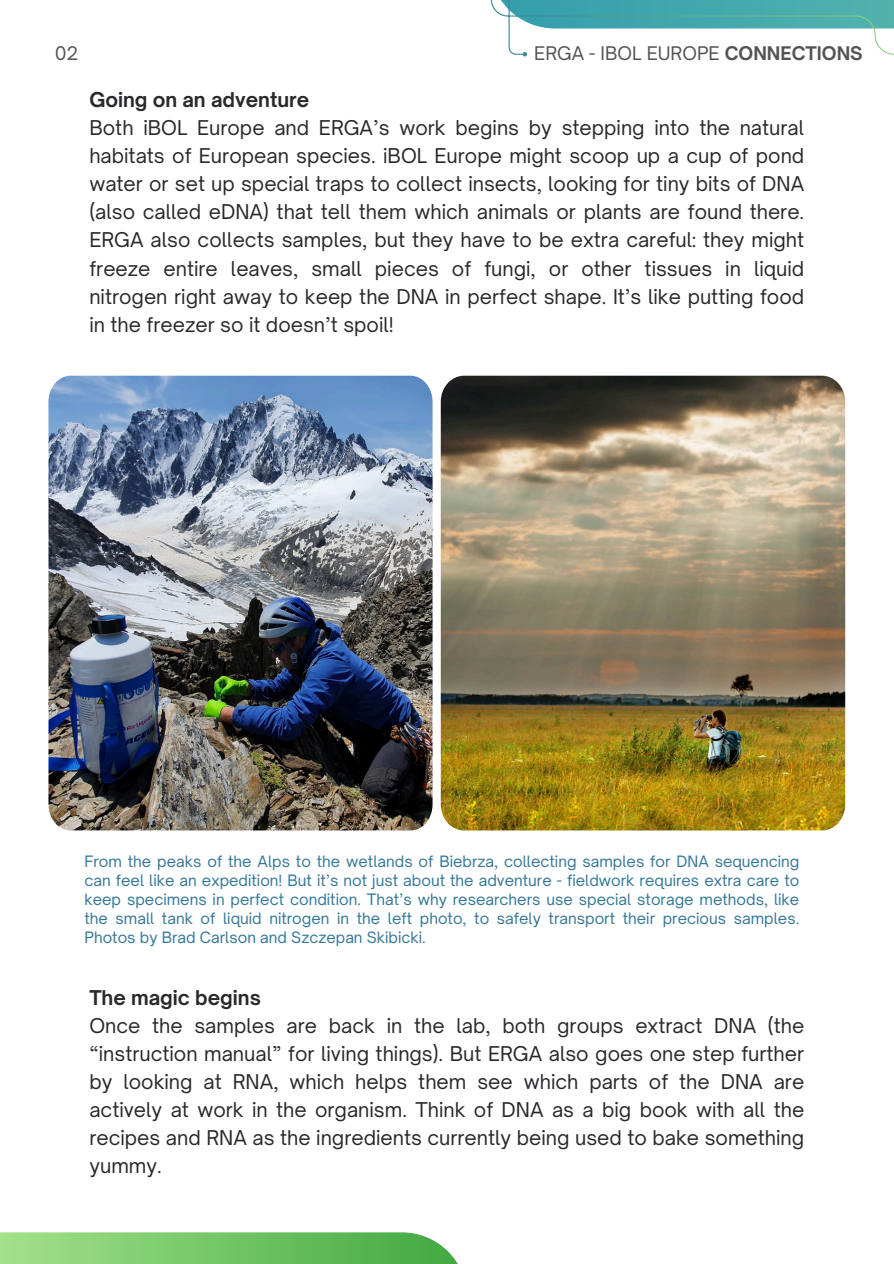
<style>
.page{position:relative;width:894px;height:1264px;background:#fff}
.page>*{position:absolute;margin:0;border:0;box-sizing:border-box;transform-origin:0 0}
.t1{font:19.5px/28.2px "Open Sauce One";color:#2b282d}
.t2{font:18px "Open Sauce One";color:#545454}
.t3{font:15px/19.2px "Open Sauce One";color:#347796;text-align:justify}
.s1{font-weight:700}
</style>
<div class="page">
<svg style="left:0;top:1232px;width:457px;height:31px;background:#7ac86e"></svg>
<svg style="left:490px;top:0;width:403px;height:57px"></svg>
<svg style="left:522px;top:52px;width:5px;height:4px"></svg>
<img style="left:48px;top:376px;width:384px;height:454px">
<img style="left:440px;top:376px;width:404px;height:454px">
<p class="t2" style="left:55px;top:42px;width:25px">02</p>
<p class="t2" style="left:534px;top:42px;width:330px">ERGA - IBOL EUROPE <span class="s1">CONNECTIONS</span></p>
<h1 class="t1" style="left:89px;top:85px;width:716px"><span class="s1">Going on an adventure<br></span>Both iBOL Europe and ERGA’s work begins by stepping into the natural habitats of European species. iBOL Europe might scoop up a cup of pond water or set up special traps to collect insects, looking for tiny bits of DNA (also called eDNA) that tell them which animals or plants are found there.<br>ERGA also collects samples, but they have to be extra careful: they might freeze entire leaves, small pieces of fungi, or other tissues in liquid nitrogen right away to keep the DNA in perfect shape. It’s like putting food in the freezer so it doesn’t spoil!</h1>
<p class="t3" style="left:84px;top:851px;width:716px">From the peaks of the Alps to the wetlands of Biebrza, collecting samples for DNA sequencing can feel like an expedition! But it’s not just about the adventure - fieldwork requires extra care to keep specimens in perfect condition. That’s why researchers use special storage methods, like the small tank of liquid nitrogen in the left photo, to safely transport their precious samples.<br>Photos by Brad Carlson and Szczepan Skibicki.</p>
<h2 class="t1" style="left:89px;top:983px;width:716px"><span class="s1">The magic begins<br></span>Once the samples are back in the lab, both groups extract DNA (the “instruction manual” for living things). But ERGA also goes one step further by looking at RNA, which helps them see which parts of the DNA are actively at work in the organism. Think of DNA as a big book with all the recipes and RNA as the ingredients currently being used to bake something yummy.</h2>
</div>
